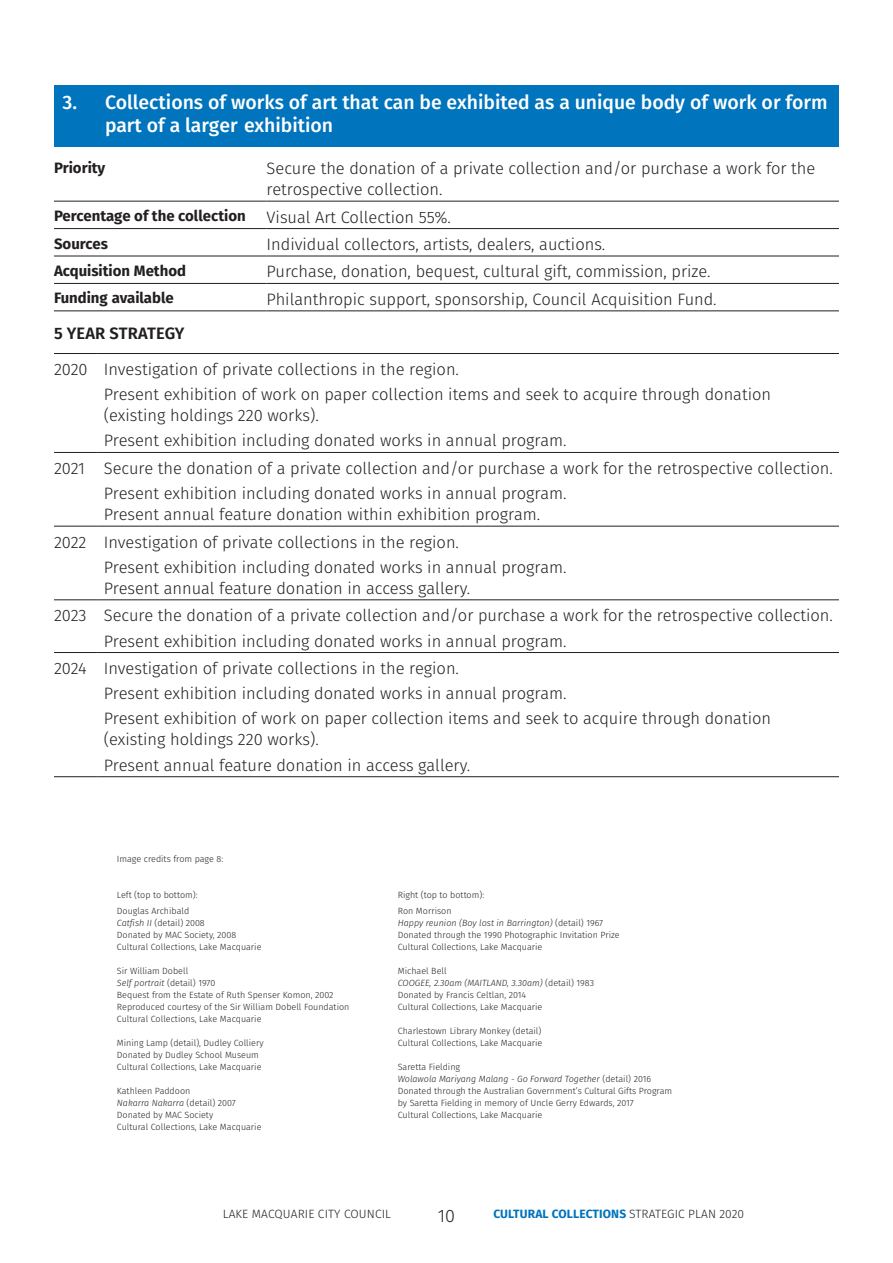
<style>
.page{position:relative;width:893px;height:1263px;background:#fff}
.page>*{position:absolute;margin:0;border:0;box-sizing:border-box;transform-origin:0 0}
.subheads{font:500 19.5px/22.5px "Fira Sans";color:#fff}
.t1{font:300 18px "Fira Sans";color:#231f20}
.Body_Text{font:300 16.5px/21px "Fira Sans";color:#231f20}
.PLAIN_TEXT{font:300 16.5px/21px "Fira Sans";color:#231f20}
.Body_Text-2{font:600 16.5px "Fira Sans";letter-spacing:.01em;color:#231f20}
.Body_Text-3{font:700 15px "Fira Sans";color:#231f20}
.t2{font:700 12px "Fira Sans";letter-spacing:.01em;color:#0074bc}
.t3{font:300 12px "Fira Sans";letter-spacing:.01em;color:#231f20}
.captions{font:300 9px/12px "Fira Sans";color:#231f20}
.s1{font-style:italic}
.s2{font-weight:300;color:#231f20}
</style>
<div class="page">
<div style="left:54px;top:85px;width:785px;height:62px;background:#0074bc"></div>
<hr style="left:54px;top:201px;width:213px;height:1px;background:#231f20">
<hr style="left:267px;top:201px;width:572px;height:1px;background:#231f20">
<hr style="left:54px;top:228px;width:213px;height:1px;background:#231f20">
<hr style="left:267px;top:228px;width:572px;height:1px;background:#231f20">
<hr style="left:54px;top:256px;width:213px;height:1px;background:#231f20">
<hr style="left:267px;top:256px;width:572px;height:1px;background:#231f20">
<hr style="left:54px;top:283px;width:213px;height:1px;background:#231f20">
<hr style="left:267px;top:283px;width:572px;height:1px;background:#231f20">
<hr style="left:54px;top:311px;width:213px;height:1px;background:#231f20">
<hr style="left:267px;top:311px;width:572px;height:1px;background:#231f20">
<hr style="left:54px;top:353px;width:44px;height:1px;background:#231f20">
<hr style="left:98px;top:353px;width:741px;height:1px;background:#231f20">
<hr style="left:54px;top:452px;width:44px;height:1px;background:#231f20">
<hr style="left:98px;top:452px;width:741px;height:1px;background:#231f20">
<hr style="left:54px;top:526px;width:44px;height:1px;background:#231f20">
<hr style="left:98px;top:526px;width:741px;height:1px;background:#231f20">
<hr style="left:54px;top:600px;width:44px;height:1px;background:#231f20">
<hr style="left:98px;top:600px;width:741px;height:1px;background:#231f20">
<hr style="left:54px;top:652px;width:44px;height:1px;background:#231f20">
<hr style="left:98px;top:652px;width:741px;height:1px;background:#231f20">
<hr style="left:98px;top:776px;width:741px;height:1px;background:#231f20">
<hr style="left:54px;top:776px;width:44px;height:1px;background:#231f20">
<p class="subheads" style="left:105px;top:90px;width:724px;text-indent:-43px">3. Collections of works of art that can be exhibited as a unique body of work or form part of a larger exhibition</p>
<p class="Body_Text-3" style="left:54px;top:155px;width:53px">Priority</p>
<p class="PLAIN_TEXT" style="left:267px;top:158px;width:550px">Secure the donation of a private collection and/or purchase a work for the retrospective collection.</p>
<p class="Body_Text-3" style="left:54px;top:203px;width:193px">Percentage of the collection</p>
<p class="PLAIN_TEXT" style="left:267px;top:206px;width:186px">Visual Art Collection 55%.</p>
<p class="Body_Text-3" style="left:54px;top:231px;width:56px">Sources</p>
<p class="PLAIN_TEXT" style="left:267px;top:234px;width:340px">Individual collectors, artists, dealers, auctions.</p>
<p class="Body_Text-3" style="left:54px;top:258px;width:134px">Acquisition Method</p>
<p class="PLAIN_TEXT" style="left:267px;top:261px;width:445px">Purchase, donation, bequest, cultural gift, commission, prize.</p>
<p class="Body_Text-3" style="left:54px;top:286px;width:121px">Funding available</p>
<p class="PLAIN_TEXT" style="left:267px;top:288px;width:452px">Philanthropic support, sponsorship, Council Acquisition Fund.</p>
<p class="Body_Text-2" style="left:54px;top:320px;width:132px">5 YEAR STRATEGY</p>
<p class="Body_Text" style="left:54px;top:359px;width:35px">2020</p>
<p class="Body_Text" style="left:104px;top:359px;width:357px">Investigation of private collections in the region.</p>
<p class="Body_Text" style="left:104px;top:384px;width:669px">Present exhibition of work on paper collection items and seek to acquire through donation (existing holdings 220 works).</p>
<p class="Body_Text" style="left:104px;top:430px;width:464px">Present exhibition including donated works in annual program.</p>
<p class="Body_Text" style="left:54px;top:457px;width:33px">2021</p>
<p class="Body_Text" style="left:104px;top:457px;width:731px">Secure the donation of a private collection and/or purchase a work for the retrospective collection.</p>
<p class="Body_Text" style="left:104px;top:483px;width:464px">Present exhibition including donated works in annual program.<br>Present annual feature donation within exhibition program.</p>
<p class="Body_Text" style="left:54px;top:531px;width:34px">2022</p>
<p class="Body_Text" style="left:104px;top:531px;width:357px">Investigation of private collections in the region.</p>
<p class="Body_Text" style="left:104px;top:556px;width:464px">Present exhibition including donated works in annual program.<br>Present annual feature donation in access gallery.</p>
<p class="Body_Text" style="left:54px;top:605px;width:34px">2023</p>
<p class="Body_Text" style="left:104px;top:605px;width:731px">Secure the donation of a private collection and/or purchase a work for the retrospective collection.</p>
<p class="Body_Text" style="left:104px;top:630px;width:464px">Present exhibition including donated works in annual program.</p>
<p class="Body_Text" style="left:54px;top:657px;width:34px">2024</p>
<p class="Body_Text" style="left:104px;top:657px;width:357px">Investigation of private collections in the region.</p>
<p class="Body_Text" style="left:104px;top:683px;width:464px">Present exhibition including donated works in annual program.</p>
<p class="Body_Text" style="left:104px;top:708px;width:669px">Present exhibition of work on paper collection items and seek to acquire through donation (existing holdings 220 works).</p>
<p class="Body_Text" style="left:104px;top:754px;width:368px">Present annual feature donation in access gallery.</p>
<p class="captions" style="left:117px;top:852px;width:108px">Image credits from page 8:</p>
<p class="captions" style="left:117px;top:889px;width:82px">Left (top to bottom):</p>
<p class="captions" style="left:117px;top:905px;width:146px">Douglas Archibald<br><span class="s1">Catfish II</span> (detail) 2008<br>Donated by MAC Society, 2008<br>Cultural Collections, Lake Macquarie</p>
<p class="captions" style="left:117px;top:965px;width:100px">Sir William Dobell<br><span class="s1">Self portrait</span> (detail) 1970</p>
<p class="captions" style="left:117px;top:989px;width:234px">Bequest from the Estate of Ruth Spenser Komon, 2002<br>Reproduced courtesy of the Sir William Dobell Foundation<br>Cultural Collections, Lake Macquarie</p>
<p class="captions" style="left:117px;top:1037px;width:148px">Mining Lamp (detail), Dudley Colliery<br>Donated by Dudley School Museum<br>Cultural Collections, Lake Macquarie</p>
<p class="captions" style="left:117px;top:1085px;width:146px">Kathleen Paddoon<br><span class="s1">Nakarra Nakarra</span> (detail) 2007<br>Donated by MAC Society<br>Cultural Collections, Lake Macquarie</p>
<p class="captions" style="left:398px;top:886px;width:88px;line-height:16.2px">Right (top to bottom):<br>Ron Morrison</p>
<p class="captions" style="left:398px;top:917px;width:223px"><span class="s1">Happy reunion (Boy lost in Barrington)</span> (detail) 1967<br>Donated through the 1990 Photographic Invitation Prize<br>Cultural Collections, Lake Macquarie</p>
<p class="captions" style="left:398px;top:965px;width:198px">Michael Bell<br><span class="s1">COOGEE, 2.30am (MAITLAND, 3.30am)</span> (detail) 1983<br>Donated by Francis Celtlan, 2014<br>Cultural Collections, Lake Macquarie</p>
<p class="captions" style="left:398px;top:1025px;width:146px">Charlestown Library Monkey (detail)<br>Cultural Collections, Lake Macquarie</p>
<p class="captions" style="left:398px;top:1061px;width:276px">Saretta Fielding<br><span class="s1">Wolawola Mariyang Malang - Go Forward Together</span> (detail) 2016<br>Donated through the Australian Government’s Cultural Gifts Program by Saretta Fielding in memory of Uncle Gerry Edwards, 2017<br>Cultural Collections, Lake Macquarie</p>
<h3 class="t3" style="left:223px;top:1205px;width:170px">LAKE MACQUARIE CITY COUNCIL</h3>
<h3 class="t2" style="left:493px;top:1203px;width:252px">CULTURAL COLLECTIONS <span class="s2">STRATEGIC PLAN 2020</span></h3>
<h2 class="t1" style="left:438px;top:1202px;width:19px">10</h2>
</div>
